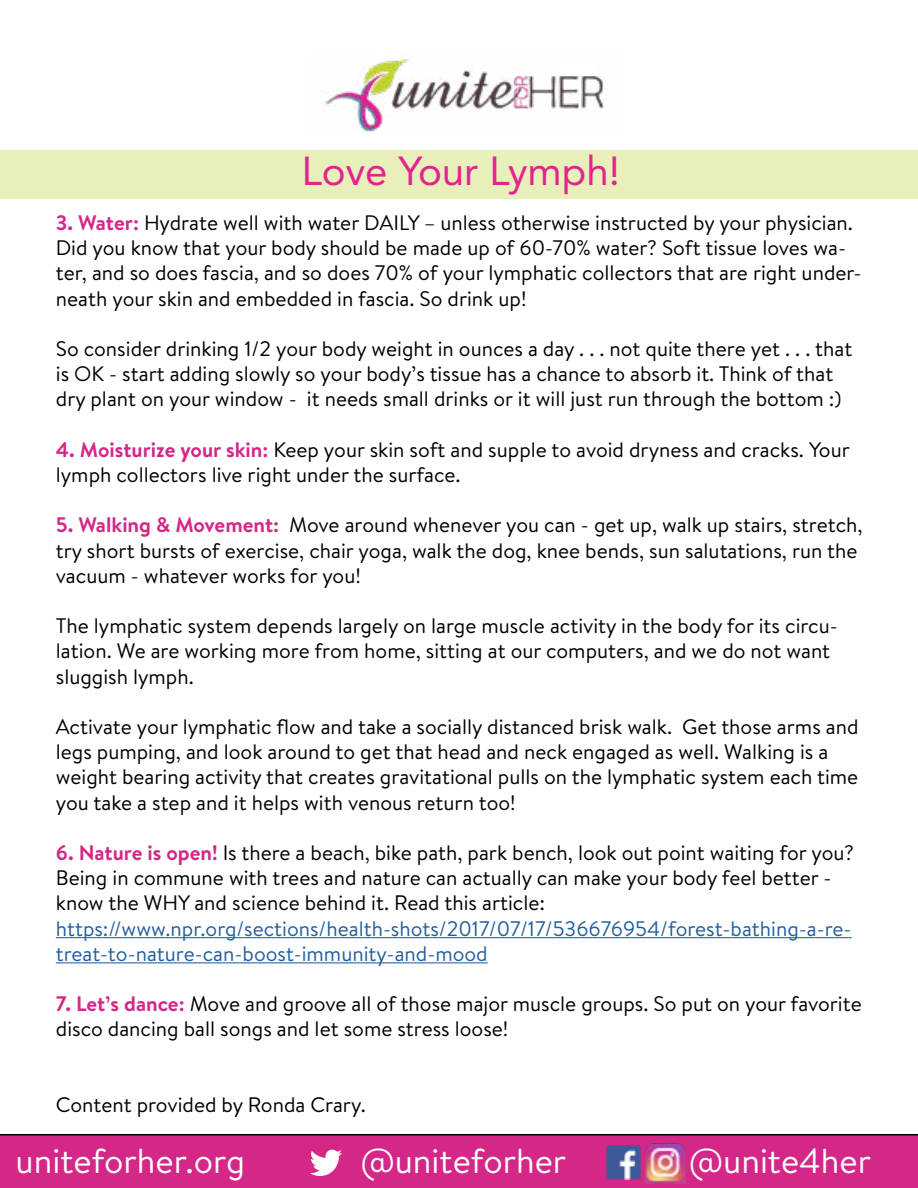
<style>
.page{position:relative;width:918px;height:1188px;background:#fff}
.page>*{position:absolute;margin:0;border:0;box-sizing:border-box;transform-origin:0 0}
.t1{font:40.2px "Avenir LT Std";color:#e32490}
.t2{font:34.65px "Brandon Text";color:#fff}
.t3{font:21px/25.2px "Brandon Text";color:#000}
.t4{font:21px/25.2px "Brandon Text";color:#215e9e}
.s1{font-weight:700;color:#d52787}
</style>
<div class="page">
<div style="left:0;top:1134px;width:918px;height:54px;background:#d52787"></div>
<img style="left:324px;top:54px;width:281px;height:78px">
<div style="left:0;top:150px;width:918px;height:49px;background:#e8efbb"></div>
<svg style="left:310px;top:1150px;width:32px;height:26px"></svg>
<img style="left:607px;top:1146px;width:34px;height:34px">
<img style="left:644px;top:1142px;width:42px;height:41px">
<hr style="left:56px;top:937px;width:796px;height:1px;background:#215e9e">
<hr style="left:56px;top:962px;width:432px;height:1px;background:#215e9e">
<h1 class="t1" style="left:302px;top:147px;width:320px">Love Your Lymph!</h1>
<p class="t3" style="left:56px;top:209px;width:807px"><span class="s1">3. Water:</span> Hydrate well with water DAILY – unless otherwise instructed by your physician.<br>Did you know that your body should be made up of 60-70% water? Soft tissue loves wa&shy;ter, and so does fascia, and so does 70% of your lymphatic collectors that are right under&shy;neath your skin and embedded in fascia. So drink up!</p>
<p class="t3" style="left:56px;top:335px;width:798px">So consider drinking 1/2 your body weight in ounces a day . . . not quite there yet . . . that is OK - start adding slowly so your body’s tissue has a chance to absorb it. Think of that dry plant on your window - it needs small drinks or it will just run through the bottom :)</p>
<p class="t3" style="left:56px;top:436px;width:796px"><span class="s1">4. Moisturize your skin:</span> Keep your skin soft and supple to avoid dryness and cracks. Your lymph collectors live right under the surface.</p>
<p class="t3" style="left:56px;top:512px;width:808px"><span class="s1">5. Walking &amp; Movement:</span> Move around whenever you can - get up, walk up stairs, stretch, try short bursts of exercise, chair yoga, walk the dog, knee bends, sun salutations, run the vacuum - whatever works for you!</p>
<p class="t3" style="left:56px;top:613px;width:784px">The lymphatic system depends largely on large muscle activity in the body for its circu&shy;lation. We are working more from home, sitting at our computers, and we do not want sluggish lymph.</p>
<p class="t3" style="left:56px;top:713px;width:804px">Activate your lymphatic flow and take a socially distanced brisk walk. Get those arms and legs pumping, and look around to get that head and neck engaged as well. Walking is a weight bearing activity that creates gravitational pulls on the lymphatic system each time you take a step and it helps with venous return too!</p>
<p class="t3" style="left:56px;top:839px;width:800px"><span class="s1">6. Nature is open!</span> Is there a beach, bike path, park bench, look out point waiting for you?<br>Being in commune with trees and nature can actually can make your body feel better - know the WHY and science behind it. Read this article:</p>
<p class="t4" style="left:56px;top:915px;width:797px">https://www.npr.org/sections/health-shots/2017/07/17/536676954/forest-bathing-a-re&shy;treat-to-nature-can-boost-immunity-and-mood</p>
<p class="t3" style="left:56px;top:991px;width:807px"><span class="s1">7. Let’s dance:</span> Move and groove all of those major muscle groups. So put on your favorite disco dancing ball songs and let some stress loose!</p>
<p class="t3" style="left:56px;top:1091px;width:312px">Content provided by Ronda Crary.</p>
<h2 class="t2" style="left:16px;top:1137px;width:231px">uniteforher.org</h2>
<h2 class="t2" style="left:361px;top:1137px;width:207px">@uniteforher</h2>
<h2 class="t2" style="left:689px;top:1137px;width:184px">@unite4her</h2>
</div>
